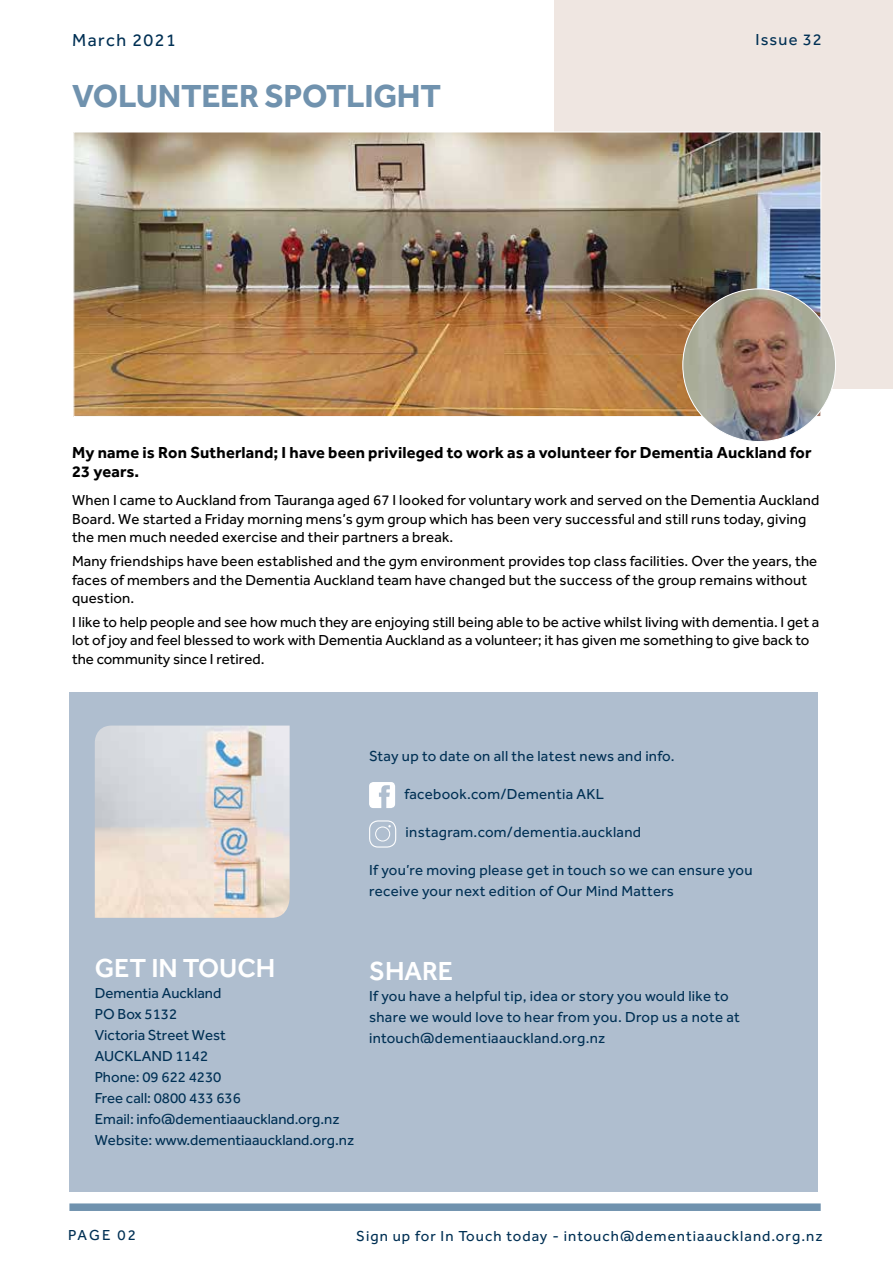
<style>
.page{position:relative;width:893px;height:1263px;background:#fff}
.page>*{position:absolute;margin:0;border:0;box-sizing:border-box;transform-origin:0 0}
.t1{font:700 33px "Effra";letter-spacing:-.01em;color:#7092ae}
.t2{font:500 27px "Effra";color:#fff}
.t3{font:18px "Effra";letter-spacing:.08em;color:#003054}
.t4{font:700 16.5px/19.5px "Effra";letter-spacing:.01em;color:#000}
.t5{font:16.5px "Effra";letter-spacing:.07em;color:#003054}
.t6{font:15px/18.9px "Effra";letter-spacing:.01em;color:#000}
.t7{font:15px/21px "Effra";letter-spacing:.02em;color:#003054}
.t8{font:15px/21px "Effra";color:#003054}
.t9{font:15px "Effra";letter-spacing:.07em;color:#003054}
</style>
<div class="page">
<div style="left:555px;top:0;width:338px;height:388px;background:#efe6e1"></div>
<div style="left:69px;top:692px;width:749px;height:499px;background:#afbecf"></div>
<div style="left:69px;top:1203px;width:752px;height:8px;background:#7092ae"></div>
<img style="left:76px;top:134px;width:743px;height:281px">
<svg style="left:369px;top:782px;width:26px;height:26px"></svg>
<div style="left:369px;top:820px;width:27px;height:27px;border:1px solid #fff;border-radius:9px"></div>
<div style="left:375px;top:827px;width:15px;height:14px;border:1px solid #fff;border-radius:50%"></div>
<img style="left:95px;top:725px;width:195px;height:193px">
<img style="left:683px;top:289px;width:152px;height:153px;border-radius:76px">
<p class="t3" style="left:72px;top:30px;width:105px">March 2021</p>
<p class="t5" style="left:755px;top:30px;width:68px">Issue 32</p>
<h1 class="t1" style="left:72px;top:76px;width:370px">VOLUNTEER SPOTLIGHT</h1>
<p class="t4" style="left:72px;top:442px;width:741px">My name is Ron Sutherland; I have been privileged to work as a volunteer for Dementia Auckland for<br>23 years.</p>
<p class="t6" style="left:72px;top:490px;width:749px">When I came to Auckland from Tauranga aged 67 I looked for voluntary work and served on the Dementia Auckland<br>Board. We started a Friday morning mens’s gym group which has been very successful and still runs today, giving the men much needed exercise and their partners a break.</p>
<p class="t6" style="left:72px;top:551px;width:747px">Many friendships have been established and the gym environment provides top class facilities. Over the years, the faces of members and the Dementia Auckland team have changed but the success of the group remains without question.</p>
<p class="t6" style="left:72px;top:612px;width:749px">I like to help people and see how much they are enjoying still being able to be active whilst living with dementia. I get a lot of joy and feel blessed to work with Dementia Auckland as a volunteer; it has given me something to give back to the community since I retired.</p>
<p class="t7" style="left:369px;top:745px;width:307px">Stay up to date on all the latest news and info.</p>
<p class="t7" style="left:404px;top:783px;width:201px">facebook.com/Dementia AKL</p>
<p class="t7" style="left:406px;top:821px;width:237px">instagram.com/dementia.auckland</p>
<p class="t7" style="left:369px;top:859px;width:385px">If you’re moving please get in touch so we can ensure you receive your next edition of Our Mind Matters</p>
<h2 class="t2" style="left:95px;top:952px;width:182px">GET IN TOUCH</h2>
<p class="t8" style="left:95px;top:982px;width:261px">Dementia Auckland<br>PO Box 5132<br>Victoria Street West<br>AUCKLAND 1142<br>Phone: 09 622 4230<br>Free call: 0800 433 636<br>Email: info@dementiaauckland.org.nz<br>Website: www.dementiaauckland.org.nz</p>
<h2 class="t2" style="left:369px;top:954px;width:86px">SHARE</h2>
<p class="t7" style="left:369px;top:985px;width:372px">If you have a helpful tip, idea or story you would like to share we would love to hear from you. Drop us a note at intouch@dementiaauckland.org.nz</p>
<p class="t7" style="left:68px;top:1224px;width:69px">PAGE 02</p>
<p class="t9" style="left:356px;top:1227px;width:468px">Sign up for In Touch today - intouch@dementiaauckland.org.nz</p>
</div>
